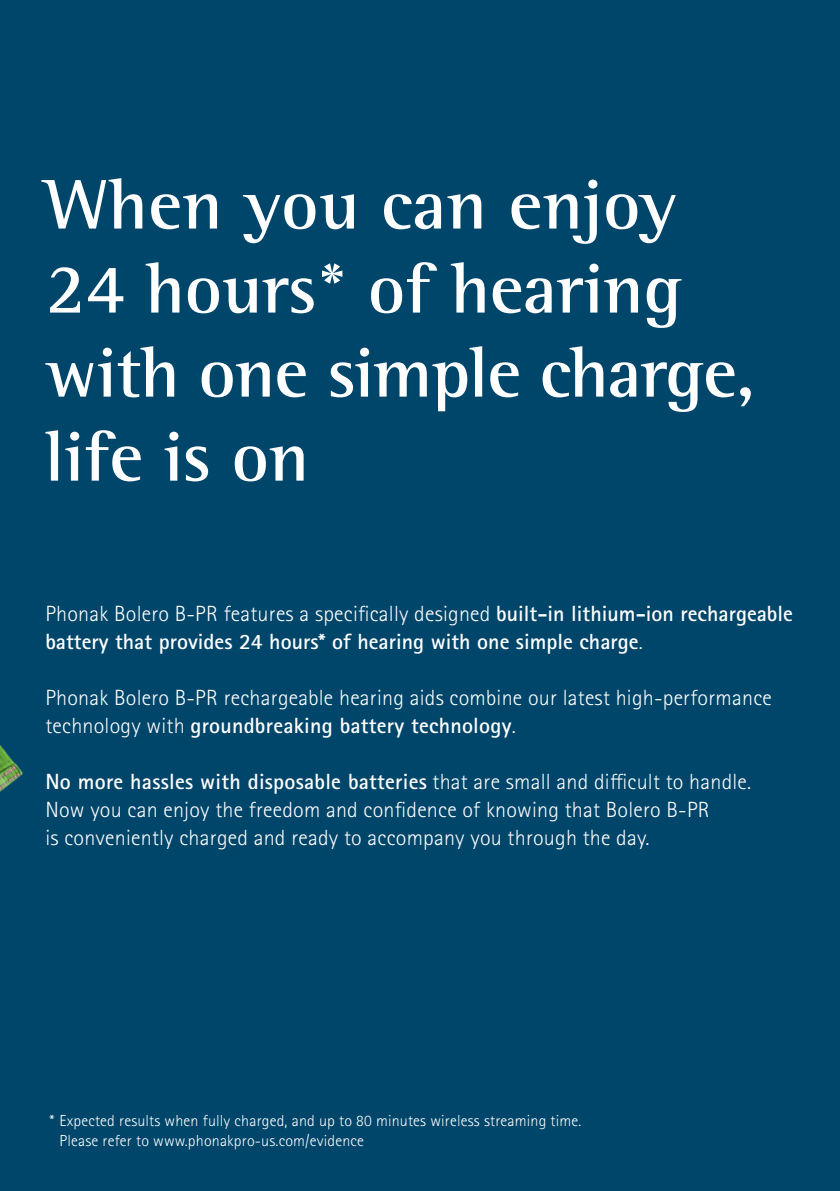
<style>
.page{position:relative;width:840px;height:1191px;background:#fff}
.page>*{position:absolute;margin:0;border:0;box-sizing:border-box;transform-origin:0 0}
.PHO_Lead_Quote_36pt{font:700 72px/84px "Rotis Semi Serif Pro";color:#fff}
.PHO_Bodycopy_11pt_Bl{font:300 22px/28px "Rotis Sans Serif Pro";letter-spacing:.01em;color:#fff}
.PHO_Bodycopy_11pt_Bl-2{font:700 22px/28px "Rotis Sans Serif Pro";color:#fff}
.PHO_Caption_Footnote{font:300 16px/20px "Rotis Sans Serif Pro";letter-spacing:.01em;color:#fff}
.s1{font-weight:300}
.s2{font-weight:700}
</style>
<div class="page">
<div style="left:0;top:0;width:839px;height:1191px;background:#00466a"></div>
<img style="left:0;top:745px;width:23px;height:47px">
<p class="PHO_Lead_Quote_36pt" style="left:45px;top:162px;width:710px">When you can enjoy<br>24 hours* of hearing with one simple charge, life is on</p>
<p class="PHO_Bodycopy_11pt_Bl-2" style="left:45px;top:599px;width:748px"><span class="s1">Phonak Bolero B-PR features a specifically designed</span> built-in lithium-ion rechargeable battery that provides 24 hours* of hearing with one simple charge<span class="s1">.</span></p>
<p class="PHO_Bodycopy_11pt_Bl" style="left:45px;top:683px;width:727px">Phonak Bolero B-PR rechargeable hearing aids combine our latest high-performance technology with <span class="s2">groundbreaking battery technology</span>.</p>
<p class="PHO_Bodycopy_11pt_Bl" style="left:45px;top:767px;width:707px"><span class="s2">No more hassles with disposable batteries</span> that are small and difficult to handle.<br>Now you can enjoy the freedom and confidence of knowing that Bolero B-PR<br>is conveniently charged and ready to accompany you through the day.</p>
<p class="PHO_Caption_Footnote" style="left:60px;top:1110px;width:523px;text-indent:-10px">* Expected results when fully charged, and up to 80 minutes wireless streaming time.<br>Please refer to www.phonakpro-us.com/evidence</p>
</div>
